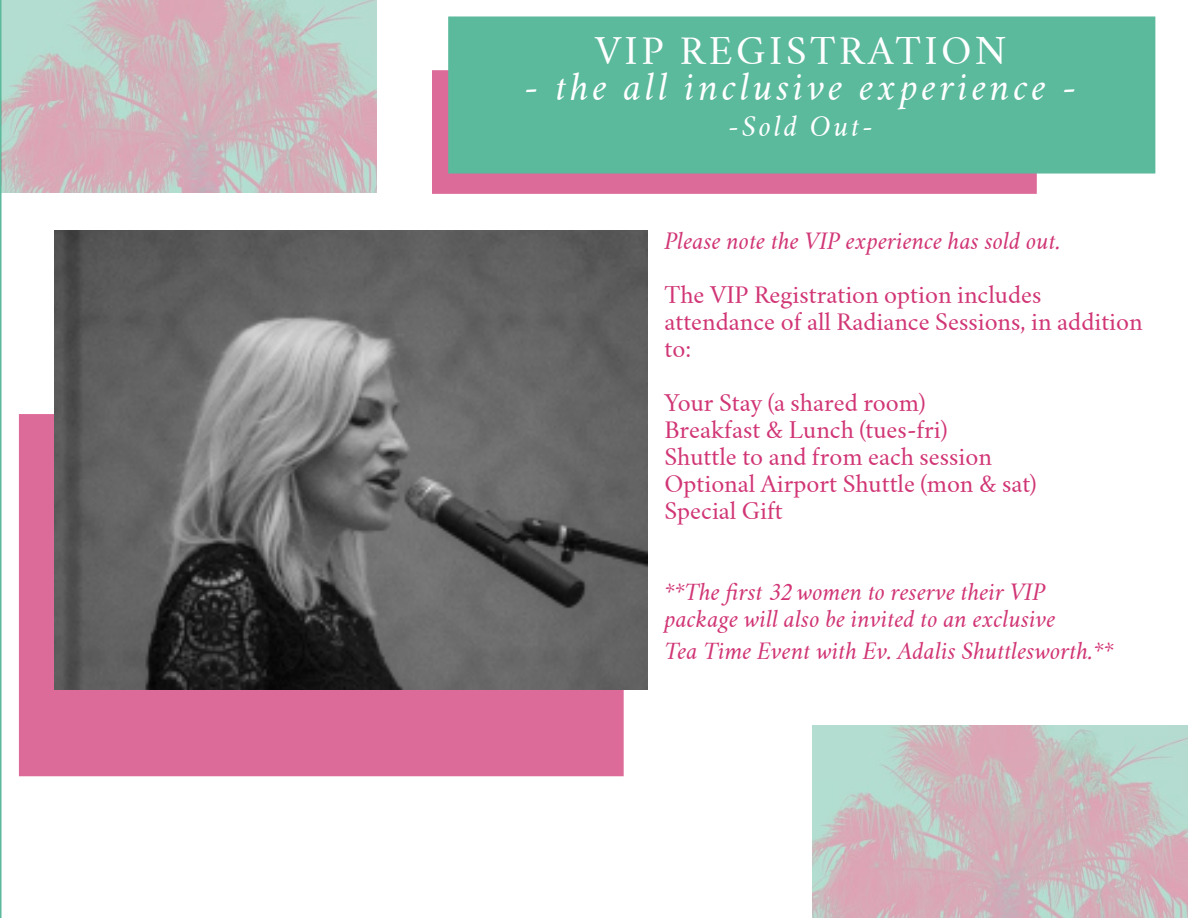
<style>
.page{position:relative;width:1188px;height:918px;background:#fff}
.page>*{position:absolute;margin:0;border:0;box-sizing:border-box;transform-origin:0 0}
.t1{font:italic 36px "Crimson Text";letter-spacing:.1em;color:#fff}
.t2{font:36px "Crimson Text";letter-spacing:.1em;color:#fff}
.t3{font:italic 27px "Crimson Text";letter-spacing:.1em;color:#fff}
.t4{font:22.5px/27px "Crimson Text";color:#d13575}
.t5{font:italic 22.5px/27px "Crimson Text";color:#d13575}
</style>
<div class="page">
<svg style="left:0;top:0;width:2px;height:918px"></svg>
<img style="left:0;top:230px;width:1px;height:459px">
<img style="left:2px;top:0;width:375px;height:193px">
<img style="left:813px;top:725px;width:375px;height:193px">
<div style="left:432px;top:70px;width:605px;height:124px;background:#dd6b9a;border:2px solid #d13575"></div>
<div style="left:19px;top:414px;width:605px;height:362px;background:#dd6b9a"></div>
<img style="left:54px;top:230px;width:594px;height:459px">
<div style="left:448px;top:16px;width:707px;height:158px;background:#5bb99c;border:2px solid #5bb99c"></div>
<h1 class="t2" style="left:595px;top:29px;width:413px">VIP REGISTRATION</h1>
<h1 class="t1" style="left:524px;top:66px;width:554px">- the all inclusive experience -</h1>
<p class="t3" style="left:728px;top:111px;width:147px">-Sold Out-</p>
<p class="t5" style="left:664px;top:228px;width:398px">Please note the VIP experience has sold out.</p>
<p class="t4" style="left:664px;top:281px;width:480px">The VIP Registration option includes attendance of all Radiance Sessions, in addition to:</p>
<p class="t4" style="left:664px;top:389px;width:374px">Your Stay (a shared room)<br>Breakfast &amp; Lunch (tues-fri)<br>Shuttle to and from each session<br>Optional Airport Shuttle (mon &amp; sat)<br>Special Gift</p>
<p class="t5" style="left:664px;top:579px;width:393px">**The first 32 women to reserve their VIP package will also be invited to an exclusive</p>
<p class="t5" style="left:664px;top:638px;width:450px">Tea Time Event with Ev. Adalis Shuttlesworth.**</p>
</div>
